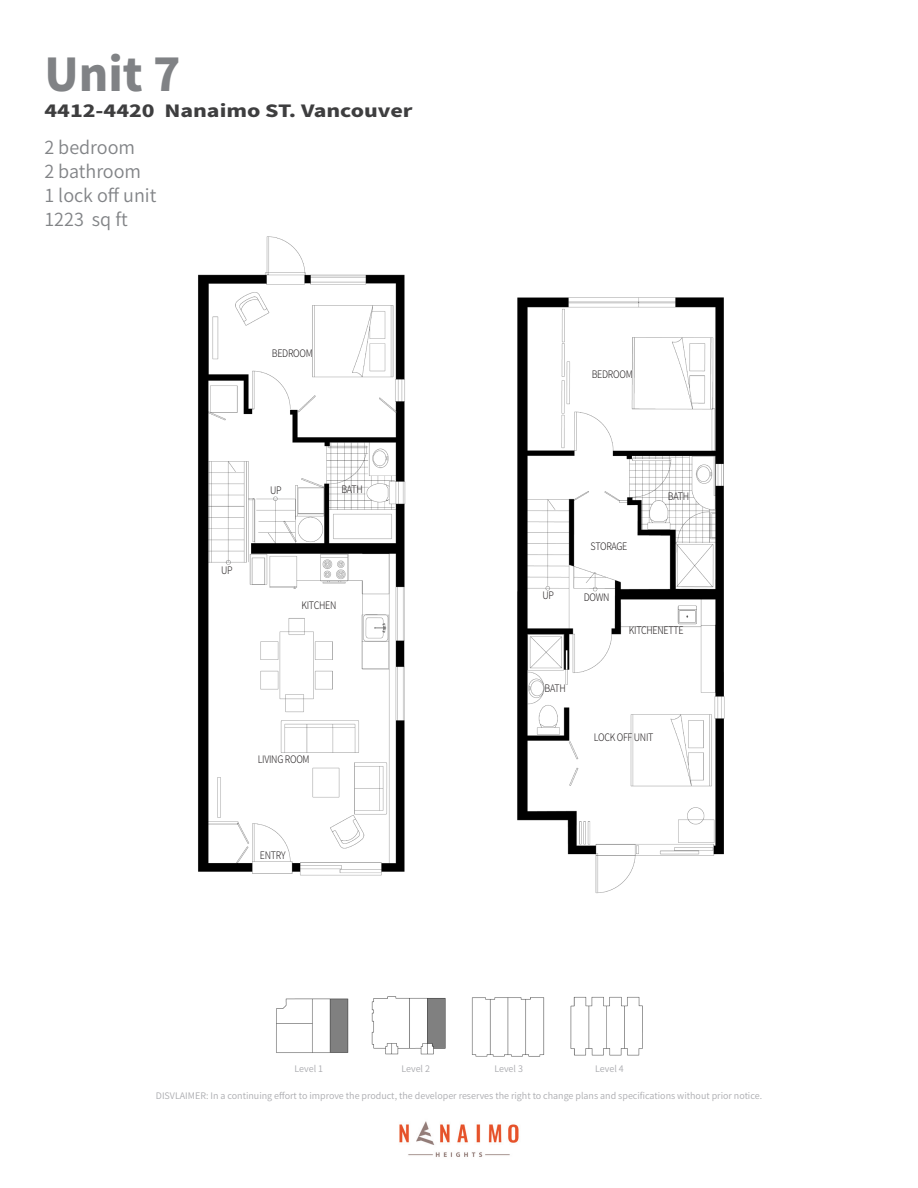
<style>
.page{position:relative;width:918px;height:1188px;background:#fff}
.page>*{position:absolute;margin:0;border:0;box-sizing:border-box;transform-origin:0 0}
.t1{font:800 45px "Source Han Sans SC";color:#808285}
.t2{font:18px "Source Han Sans SC";color:#828487}
.t3{font:800 16.8px "Source Han Sans SC";color:#3e3e3f;scale:1.25 1}
.t4{font:300 10.35px "Source Han Sans SC";letter-spacing:-.03em;color:#231f20;scale:.87 1}
.t5{font:9px "Source Han Sans SC";color:#aaabaf}
</style>
<div class="page">
<img style="left:399px;top:1121px;width:120px;height:36px">
<img style="left:276px;top:996px;width:367px;height:61px">
<img style="left:198px;top:236px;width:527px;height:658px">
<p class="t1" style="left:44px;top:49px;width:138px">Unit 7</p>
<h3 class="t3" style="left:44px;top:101px;width:296px">4412-4420 Nanaimo ST. Vancouver</h3>
<p class="t2" style="left:44px;top:137px;width:92px">2 bedroom</p>
<p class="t2" style="left:44px;top:161px;width:98px">2 bathroom</p>
<p class="t2" style="left:44px;top:185px;width:114px">1 lock off unit</p>
<p class="t2" style="left:44px;top:209px;width:85px">1223 sq ft</p>
<p class="t4" style="left:272px;top:347px;width:49px">BEDROOM</p>
<p class="t4" style="left:221px;top:564px;width:15px">UP</p>
<p class="t4" style="left:270px;top:485px;width:15px">UP</p>
<p class="t4" style="left:341px;top:484px;width:26px">BATH</p>
<p class="t4" style="left:301px;top:599px;width:42px">KITCHEN</p>
<p class="t4" style="left:258px;top:753px;width:61px">LIVING ROOM</p>
<p class="t4" style="left:260px;top:849px;width:31px">ENTRY</p>
<p class="t4" style="left:592px;top:369px;width:49px">BEDROOM</p>
<p class="t4" style="left:591px;top:541px;width:44px">STORAGE</p>
<p class="t4" style="left:542px;top:590px;width:15px">UP</p>
<p class="t4" style="left:584px;top:592px;width:31px">DOWN</p>
<p class="t4" style="left:668px;top:490px;width:26px">BATH</p>
<p class="t4" style="left:545px;top:682px;width:26px">BATH</p>
<p class="t4" style="left:629px;top:624px;width:64px">KITCHENETTE</p>
<p class="t4" style="left:594px;top:732px;width:70px">LOCK OFF UNIT</p>
<p class="t5" style="left:294px;top:1064px;width:30px">Level 1</p>
<p class="t5" style="left:401px;top:1064px;width:30px">Level 2</p>
<p class="t5" style="left:494px;top:1064px;width:30px">Level 3</p>
<p class="t5" style="left:595px;top:1064px;width:30px">Level 4</p>
<p class="t5" style="left:156px;top:1091px;width:608px">DISVLAIMER: In a continuing effort to improve the product, the developer reserves the right to change plans and specifications without prior notice.</p>
</div>
